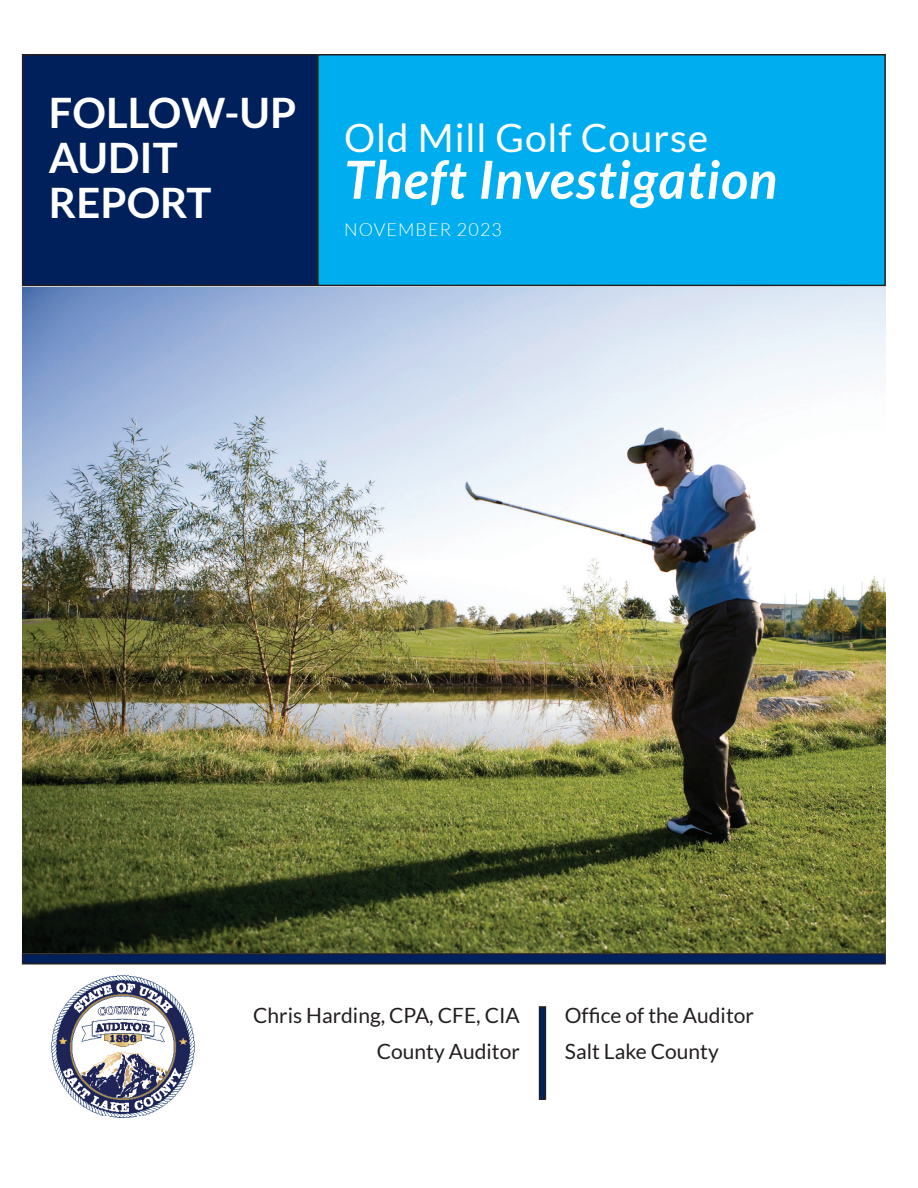
<style>
.page{position:relative;width:918px;height:1188px;background:#fff}
.page>*{position:absolute;margin:0;border:0;box-sizing:border-box;transform-origin:0 0}
.t1{font:italic 700 52.5px "Lato";letter-spacing:.02em;color:#fff}
.t2{font:700 42px/45px "Lato";color:#fff}
.t3{font:39px "Lato";letter-spacing:.02em;color:#fff}
.t4{font:21px/36px "Lato";color:#231f20;text-align:right}
.t5{font:300 18px "Lato";letter-spacing:.06em;color:#fff}
</style>
<div class="page">
<div style="left:318px;top:55px;width:567px;height:230px;background:#00aeef"></div>
<div style="left:317px;top:54px;width:569px;height:232px;border:2px solid #231f20"></div>
<div style="left:23px;top:55px;width:293px;height:230px;background:#00205b"></div>
<div style="left:22px;top:54px;width:295px;height:232px;border:2px solid #231f20"></div>
<img style="left:51px;top:975px;width:144px;height:143px">
<div style="left:540px;top:1007px;width:5px;height:92px;background:#00205b"></div>
<div style="left:539px;top:1006px;width:7px;height:94px;border:2px solid #231f20"></div>
<img style="left:22px;top:288px;width:864px;height:665px">
<div style="left:23px;top:954px;width:862px;height:10px;background:#00205b"></div>
<div style="left:22px;top:953px;width:864px;height:11px;border:2px solid #231f20"></div>
<h2 class="t2" style="left:49px;top:89px;width:249px">FOLLOW-UP<br>AUDIT<br>REPORT</h2>
<h3 class="t3" style="left:344px;top:116px;width:366px">Old Mill Golf Course</h3>
<h1 class="t1" style="left:344px;top:150px;width:435px">Theft Investigation</h1>
<p class="t5" style="left:344px;top:219px;width:159px">NOVEMBER 2023</p>
<p class="t4" style="left:253px;top:997px;width:268px">Chris Harding, CPA, CFE, CIA<br>County Auditor</p>
<p class="t4" style="left:565px;top:997px;width:191px;text-align:left">Office of the Auditor<br>Salt Lake County</p>
</div>
